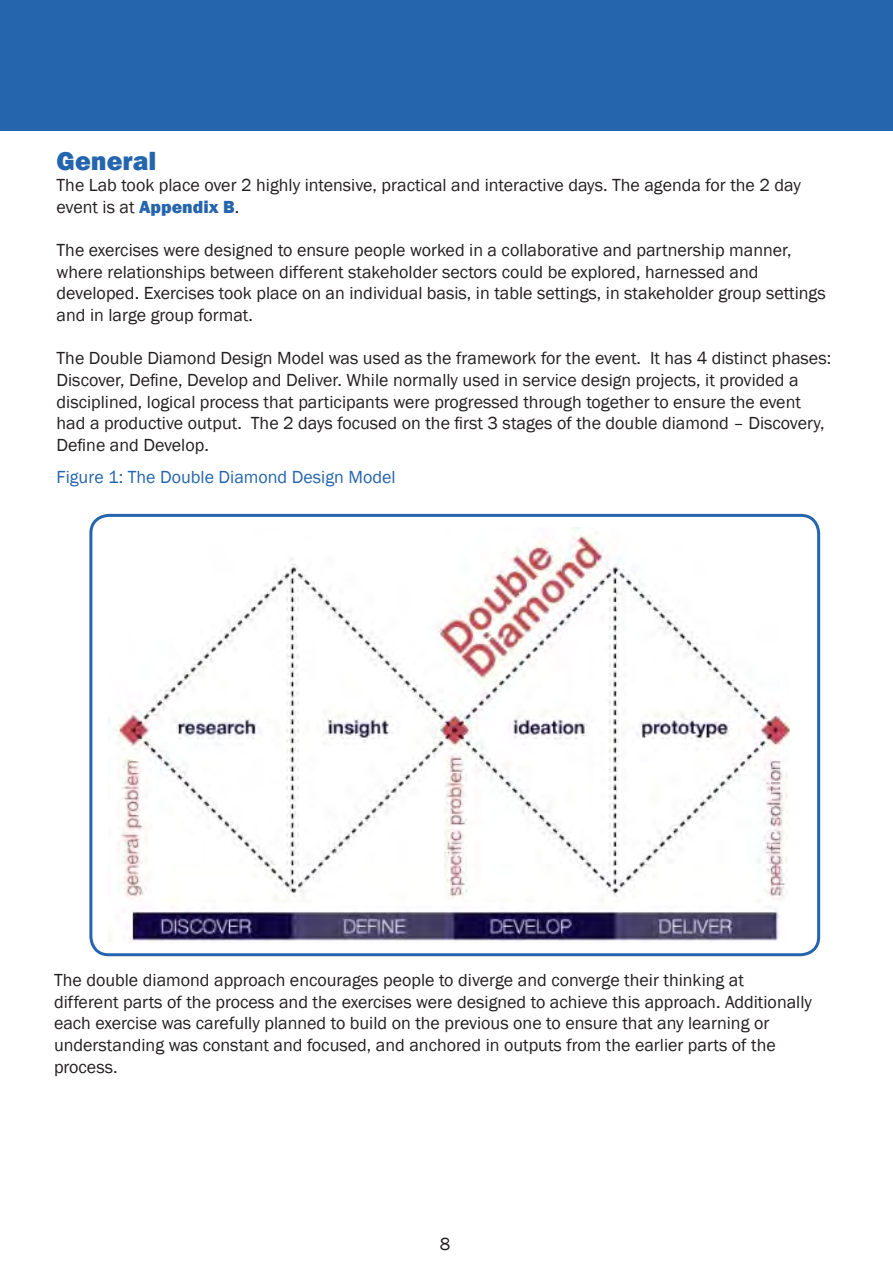
<style>
.page{position:relative;width:893px;height:1263px;background:#fff}
.page>*{position:absolute;margin:0;border:0;box-sizing:border-box;transform-origin:0 0}
.t1{font:800 27px "Franklin Gothic";color:#2465ad}
.t2{font:18px/21.6px "Franklin Gothic";color:#231f20}
.t3{font:18px "Franklin Gothic";color:#2465ad}
.s1{font-weight:800;color:#2465ad}
</style>
<div class="page">
<div style="left:0;top:0;width:893px;height:130px;background:#2465ad"></div>
<img style="left:108px;top:528px;width:682px;height:414px">
<div style="left:89px;top:514px;width:731px;height:442px;border:3px solid #2465ad;border-radius:18px"></div>
<p class="t1" style="left:57px;top:143px;width:102px">General</p>
<p class="t2" style="left:57px;top:175px;width:746px">The Lab took place over 2 highly intensive, practical and interactive days. The agenda for the 2 day event is at <span class="s1">Appendix B</span>.</p>
<p class="t2" style="left:57px;top:240px;width:771px">The exercises were designed to ensure people worked in a collaborative and partnership manner, where relationships between different stakeholder sectors could be explored, harnessed and developed. Exercises took place on an individual basis, in table settings, in stakeholder group settings and in large group format.</p>
<p class="t2" style="left:57px;top:348px;width:776px">The Double Diamond Design Model was used as the framework for the event. It has 4 distinct phases:<br>Discover, Define, Develop and Deliver. While normally used in service design projects, it provided a disciplined, logical process that participants were progressed through together to ensure the event had a productive output. The 2 days focused on the first 3 stages of the double diamond – Discovery, Define and Develop.</p>
<p class="t3" style="left:57px;top:465px;width:341px">Figure 1: The Double Diamond Design Model</p>
<p class="t2" style="left:54px;top:970px;width:759px">The double diamond approach encourages people to diverge and converge their thinking at different parts of the process and the exercises were designed to achieve this approach. Additionally each exercise was carefully planned to build on the previous one to ensure that any learning or understanding was constant and focused, and anchored in outputs from the earlier parts of the process.</p>
<p class="t2" style="left:440px;top:1234px;width:12px">8</p>
</div>
